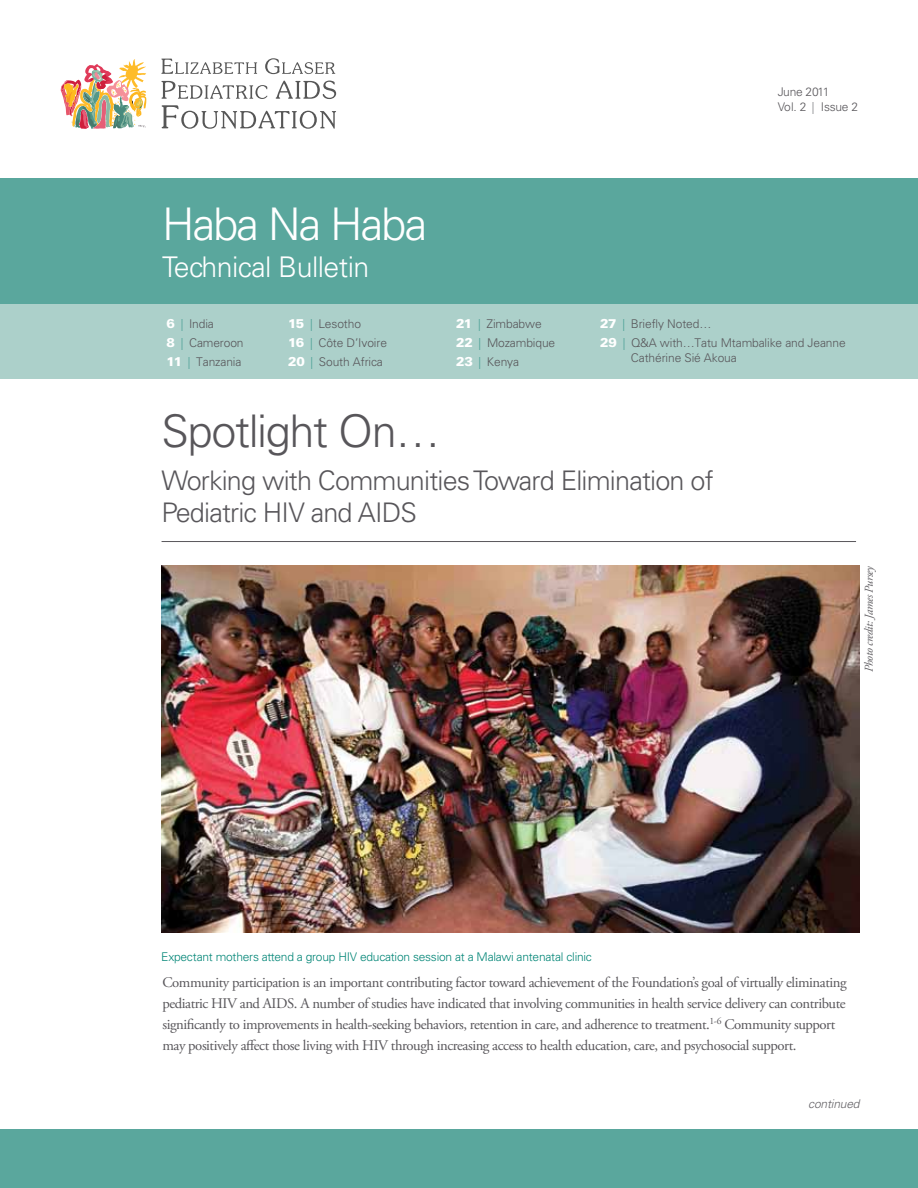
<style>
.page{position:relative;width:918px;height:1188px;background:#fff}
.page>*{position:absolute;margin:0;border:0;box-sizing:border-box;transform-origin:0 0}
.t1{font:300 45px "Univers";letter-spacing:-.03em;color:#58565a}
.t2{font:300 45px "Univers";letter-spacing:-.04em;color:#fff}
.t3{font:300 28.5px "Univers";letter-spacing:-.02em;color:#fff}
.t4{font:300 27px/31.5px "Univers";letter-spacing:-.03em;color:#58565a}
.t5{font:14.7px/21px "Adobe Garamond Pro";letter-spacing:-.03em;color:#58565a}
.t6{font:300 12px/15px "Univers";letter-spacing:-.01em;color:#58565a}
.t7{font:300 12px "Univers";letter-spacing:-.02em;color:#008576}
.t8{font:italic 12px "Adobe Garamond Pro";letter-spacing:-.03em;color:#636165}
.t9{font:italic 300 12px "Univers";letter-spacing:-.015em;color:#636165}
.s1{color:#808285}
.s2{font-weight:900;font-size:12.75px;color:#fff}
.s3{color:#4da196}
</style>
<div class="page">
<div style="left:0;top:1129px;width:918px;height:59px;background:#5aa79d"></div>
<svg style="left:161px;top:59px;width:96px;height:15px"></svg>
<svg style="left:265px;top:58px;width:70px;height:16px"></svg>
<img style="left:61px;top:59px;width:86px;height:70px">
<svg style="left:161px;top:81px;width:106px;height:18px"></svg>
<svg style="left:276px;top:80px;width:60px;height:19px"></svg>
<svg style="left:162px;top:105px;width:174px;height:24px"></svg>
<div style="left:0;top:178px;width:918px;height:136px;background:#5aa79d"></div>
<img style="left:161px;top:566px;width:699px;height:367px">
<hr style="left:162px;top:541px;width:694px;height:1px;background:#58565a">
<div style="left:0;top:304px;width:918px;height:76px;background:#acd0ca"></div>
<h1 class="t2" style="left:162px;top:197px;width:267px">Haba Na Haba</h1>
<h2 class="t3" style="left:162px;top:250px;width:209px">Technical Bulletin</h2>
<p class="t6" style="left:778px;top:84px;width:82px">June 2011<br>Vol. 2 <span class="s1">|</span> Issue 2</p>
<p class="t6" style="left:166px;top:316px;width:49px"><span class="s2">6</span> <span class="s3">|</span> India</p>
<p class="t6" style="left:288px;top:316px;width:75px"><span class="s2">15</span> <span class="s3">|</span> Lesotho</p>
<p class="t6" style="left:456px;top:316px;width:87px"><span class="s2">21</span> <span class="s3">|</span> Zimbabwe</p>
<p class="t6" style="left:600px;top:316px;width:113px"><span class="s2">27</span> <span class="s3">|</span> Briefly Noted…</p>
<p class="t6" style="left:166px;top:335px;width:79px"><span class="s2">8</span> <span class="s3">|</span> Cameroon</p>
<p class="t6" style="left:288px;top:335px;width:101px"><span class="s2">16</span> <span class="s3">|</span> Côte D’Ivoire</p>
<p class="t6" style="left:456px;top:335px;width:101px"><span class="s2">22</span> <span class="s3">|</span> Mozambique</p>
<p class="t6" style="left:600px;top:335px;width:247px"><span class="s2">29</span> <span class="s3">|</span> Q&amp;A with…Tatu Mtambalike and Jeanne</p>
<p class="t6" style="left:166px;top:354px;width:76px"><span class="s2">11</span> <span class="s3">|</span> Tanzania</p>
<p class="t6" style="left:631px;top:350px;width:107px">Cathérine Sié Akoua</p>
<p class="t6" style="left:288px;top:354px;width:96px"><span class="s2">20</span> <span class="s3">|</span> South Africa</p>
<p class="t6" style="left:456px;top:354px;width:65px"><span class="s2">23</span> <span class="s3">|</span> Kenya</p>
<h1 class="t1" style="left:162px;top:404px;width:280px">Spotlight On…</h1>
<h3 class="t4" style="left:162px;top:465px;width:554px">Working with Communities Toward Elimination of<br>Pediatric HIV and AIDS</h3>
<p class="t8" style="left:862px;top:672px;width:109px;rotate:-90deg">Photo credit: James Pursey</p>
<p class="t7" style="left:161px;top:949px;width:432px">Expectant mothers attend a group HIV education session at a Malawi antenatal clinic</p>
<p class="t5" style="left:162px;top:973px;width:686px">Community participation is an important contributing factor toward achievement of the Foundation’s goal of virtually eliminating pediatric HIV and AIDS. A number of studies have indicated that involving communities in health service delivery can contribute significantly to improvements in health-seeking behaviors, retention in care, and adherence to treatment.<sup>1-6</sup> Community support may positively affect those living with HIV through increasing access to health education, care, and psychosocial support.</p>
<p class="t9" style="left:808px;top:1097px;width:53px">continued</p>
</div>
